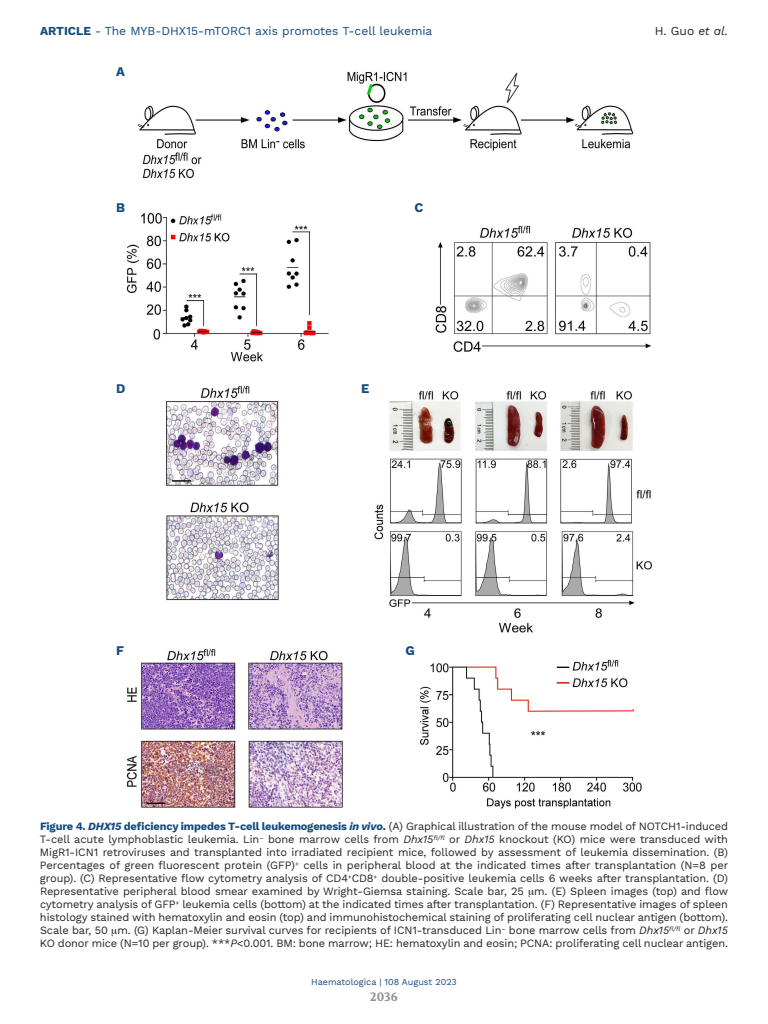
<style>
.page{position:relative;width:768px;height:1024px;background:#fff}
.page>*{position:absolute;margin:0;border:0;box-sizing:border-box;transform-origin:0 0}
.t1{font:700 13px "Work Sans";color:#134a80}
.t2{font:12px "Work Sans";color:#134a80}
.t3{font:12px "Work Sans";color:#222221}
.t4{font:700 12px "Volkhov";color:#919190}
.t5{font:11px/13px "Work Sans";letter-spacing:-.01em;color:#222221;text-align:justify}
.t6{font:9px "Work Sans";color:#134a80}
.s1{font-weight:700}
.s2{font-style:italic}
.s3{font-weight:700;color:#134a80}
.s4{font-weight:700;font-style:italic;color:#134a80}
</style>
<div class="page">
<img style="left:126px;top:71px;width:526px;height:738px">
<p class="t2" style="left:40px;top:24px;width:394px"><span class="s1">ARTICLE</span> - The MYB-DHX15-mTORC1 axis promotes T-cell leukemia</p>
<p class="t3" style="left:655px;top:24px;width:75px">H. Guo <span class="s2">et al.</span></p>
<p class="t1" style="left:116px;top:64px;width:10px">A</p>
<p class="t1" style="left:116px;top:200px;width:10px">B</p>
<p class="t1" style="left:414px;top:200px;width:10px">C</p>
<p class="t1" style="left:116px;top:381px;width:11px">D</p>
<p class="t1" style="left:361px;top:381px;width:10px">E</p>
<p class="t1" style="left:116px;top:643px;width:9px">F</p>
<p class="t1" style="left:405px;top:643px;width:11px">G</p>
<p class="t5" style="left:40px;top:820px;width:690px"><span class="s3">Figure 4.</span> <span class="s4">DHX15</span> <span class="s3">deficiency impedes T-cell leukemogenesis</span> <span class="s4">in vivo</span><span class="s3">.</span> (A) Graphical illustration of the mouse model of NOTCH1-induced T-cell acute lymphoblastic leukemia. Lin<sup>–</sup> bone marrow cells from <span class="s2">Dhx15</span><sup>fl/fl</sup> or <span class="s2">Dhx15</span> knockout (KO) mice were transduced with MigR1-ICN1 retroviruses and transplanted into irradiated recipient mice, followed by assessment of leukemia dissemination. (B)<br>Percentages of green fluorescent protein (GFP)<sup>+</sup> cells in peripheral blood at the indicated times after transplantation (N=8 per group). (C) Representative flow cytometry analysis of CD4<sup>+</sup>CD8<sup>+</sup> double-positive leukemia cells 6 weeks after transplantation. (D)<br>Representative peripheral blood smear examined by Wright-Giemsa staining. Scale bar, 25 m. (E) Spleen images (top) and flow cytometry analysis of GFP<sup>+</sup> leukemia cells (bottom) at the indicated times after transplantation. (F) Representative images of spleen histology stained with hematoxylin and eosin (top) and immunohistochemical staining of proliferating cell nuclear antigen (bottom).<br>Scale bar, 50 m. (G) Kaplan-Meier survival curves for recipients of ICN1-transduced Lin<sup>–</sup> bone marrow cells from <span class="s2">Dhx15</span><sup>fl/fl</sup> or <span class="s2">Dhx15<br></span>KO donor mice (N=10 per group). ***<span class="s2">P</span>&lt;0.001. BM: bone marrow; HE: hematoxylin and eosin; PCNA: proliferating cell nuclear antigen.</p>
<p class="t6" style="left:311px;top:976px;width:147px">Haematologica | 108 August 2023</p>
<p class="t4" style="left:370px;top:989px;width:29px">2036</p>
</div>
